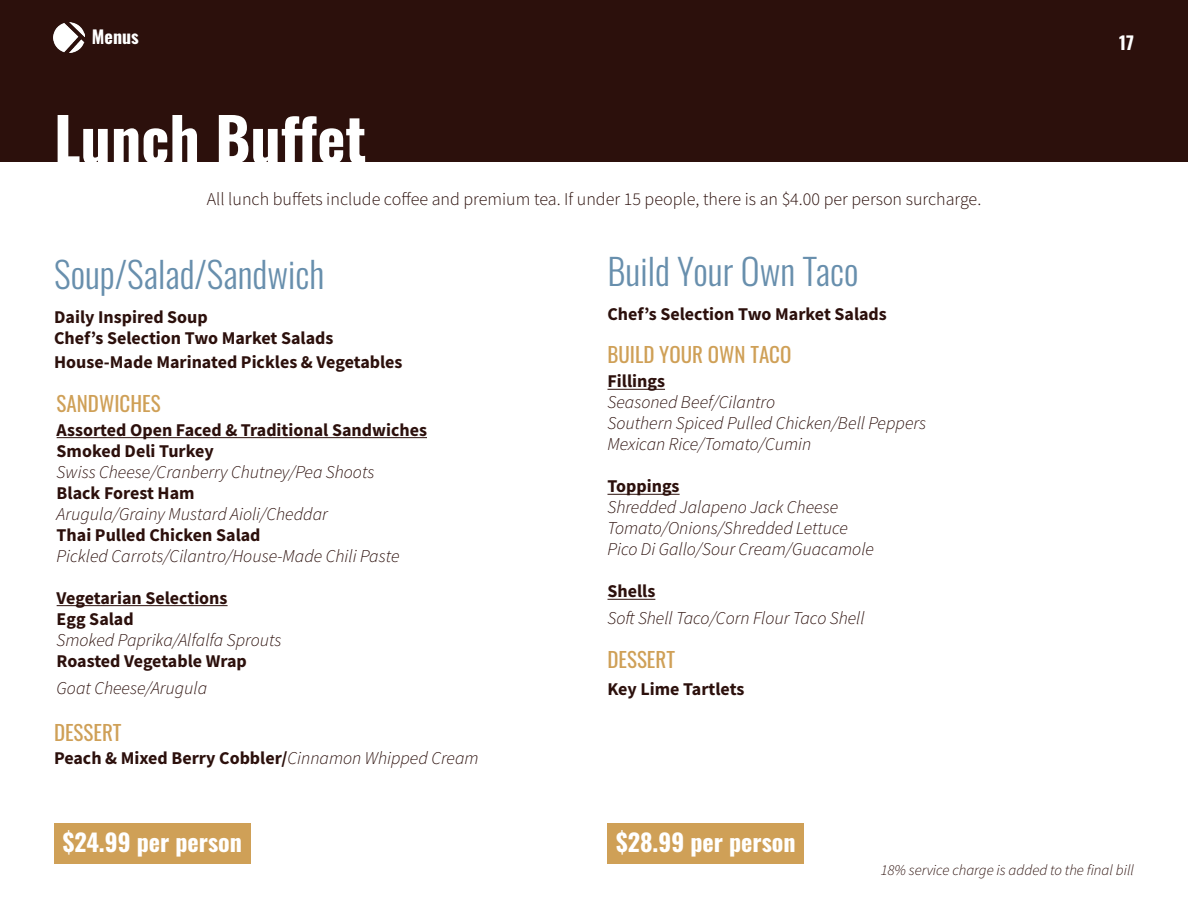
<style>
.page{position:relative;width:1188px;height:918px;background:#fff}
.page>*{position:absolute;margin:0;border:0;box-sizing:border-box;transform-origin:0 0}
.t1{font:700 60px "Oswald";color:#fff}
.t2{font:300 36px "Oswald";color:#688fad}
.t3{font:700 24px "Oswald";color:#fff}
.t4{font:21px "Oswald";color:#cfa057}
.t5{font:italic 300 18px "Source Sans Pro";color:#2c100c}
.t6{font:700 18px "Source Sans Pro";color:#2c100c}
.t7{font:300 18px "Source Sans Pro";color:#2c100c}
.t8{font:700 18px "Oswald";color:#fff}
.t9{font:italic 300 15px "Source Sans Pro";color:#2c100c}
.s1{font-weight:300;font-style:italic}
</style>
<div class="page">
<div style="left:0;top:0;width:1188px;height:162px;background:#2c100c"></div>
<img style="left:54px;top:22px;width:30px;height:30px">
<div style="left:54px;top:824px;width:197px;height:40px;background:#cfa057"></div>
<hr style="left:57px;top:437px;width:370px;height:1px;background:#2c100c">
<hr style="left:57px;top:605px;width:171px;height:1px;background:#2c100c">
<hr style="left:608px;top:389px;width:57px;height:1px;background:#2c100c">
<hr style="left:608px;top:494px;width:72px;height:1px;background:#2c100c">
<hr style="left:608px;top:599px;width:47px;height:1px;background:#2c100c">
<div style="left:608px;top:824px;width:196px;height:40px;background:#cfa057"></div>
<p class="t8" style="left:92px;top:27px;width:48px">Menus</p>
<p class="t8" style="left:1119px;top:33px;width:16px">17</p>
<p class="t1" style="left:54px;top:108px;width:314px">Lunch Buffet</p>
<p class="t7" style="left:207px;top:188px;width:776px">All lunch buffets include coffee and premium tea. If under 15 people, there is an $4.00 per person surcharge.</p>
<p class="t2" style="left:54px;top:243px;width:272px">Soup/Salad/Sandwich</p>
<p class="t6" style="left:54px;top:305px;width:155px">Daily Inspired Soup</p>
<p class="t6" style="left:54px;top:326px;width:281px">Chef’s Selection Two Market Salads</p>
<p class="t6" style="left:54px;top:350px;width:350px">House-Made Marinated Pickles &amp; Vegetables</p>
<p class="t4" style="left:57px;top:384px;width:106px">SANDWICHES</p>
<p class="t6" style="left:57px;top:418px;width:372px">Assorted Open Faced &amp; Traditional Sandwiches</p>
<p class="t6" style="left:57px;top:439px;width:159px">Smoked Deli Turkey</p>
<p class="t5" style="left:57px;top:461px;width:319px">Swiss Cheese/Cranberry Chutney/Pea Shoots</p>
<p class="t6" style="left:57px;top:481px;width:139px">Black Forest Ham</p>
<p class="t5" style="left:57px;top:503px;width:273px">Arugula/Grainy Mustard Aioli/Cheddar</p>
<p class="t6" style="left:57px;top:523px;width:205px">Thai Pulled Chicken Salad</p>
<p class="t5" style="left:57px;top:545px;width:344px">Pickled Carrots/Cilantro/House-Made Chili Paste</p>
<p class="t6" style="left:57px;top:586px;width:172px">Vegetarian Selections</p>
<p class="t6" style="left:57px;top:607px;width:79px">Egg Salad</p>
<p class="t5" style="left:57px;top:629px;width:226px">Smoked Paprika/Alfalfa Sprouts</p>
<p class="t6" style="left:57px;top:649px;width:192px">Roasted Vegetable Wrap</p>
<p class="t5" style="left:57px;top:677px;width:152px">Goat Cheese/Arugula</p>
<p class="t4" style="left:54px;top:713px;width:69px">DESSERT</p>
<p class="t6" style="left:54px;top:746px;width:426px">Peach &amp; Mixed Berry Cobbler/<span class="s1">Cinnamon Whipped Cream</span></p>
<p class="t3" style="left:63px;top:830px;width:181px">$24.99 per person</p>
<p class="t2" style="left:608px;top:239px;width:252px">Build Your Own Taco</p>
<p class="t6" style="left:608px;top:302px;width:281px">Chef’s Selection Two Market Salads</p>
<p class="t4" style="left:608px;top:336px;width:185px">BUILD YOUR OWN TACO</p>
<p class="t6" style="left:608px;top:369px;width:59px">Fillings</p>
<p class="t5" style="left:608px;top:391px;width:169px">Seasoned Beef/Cilantro</p>
<p class="t5" style="left:608px;top:412px;width:320px">Southern Spiced Pulled Chicken/Bell Peppers</p>
<p class="t5" style="left:608px;top:433px;width:205px">Mexican Rice/Tomato/Cumin</p>
<p class="t6" style="left:608px;top:474px;width:74px">Toppings</p>
<p class="t5" style="left:608px;top:496px;width:232px">Shredded Jalapeno Jack Cheese</p>
<p class="t5" style="left:608px;top:517px;width:242px">Tomato/Onions/Shredded Lettuce</p>
<p class="t5" style="left:608px;top:538px;width:268px">Pico Di Gallo/Sour Cream/Guacamole</p>
<p class="t6" style="left:608px;top:579px;width:49px">Shells</p>
<p class="t5" style="left:608px;top:607px;width:259px">Soft Shell Taco/Corn Flour Taco Shell</p>
<p class="t4" style="left:608px;top:641px;width:69px">DESSERT</p>
<p class="t6" style="left:608px;top:677px;width:138px">Key Lime Tartlets</p>
<p class="t3" style="left:616px;top:830px;width:181px">$28.99 per person</p>
<p class="t9" style="left:881px;top:861px;width:255px">18% service charge is added to the final bill</p>
</div>
